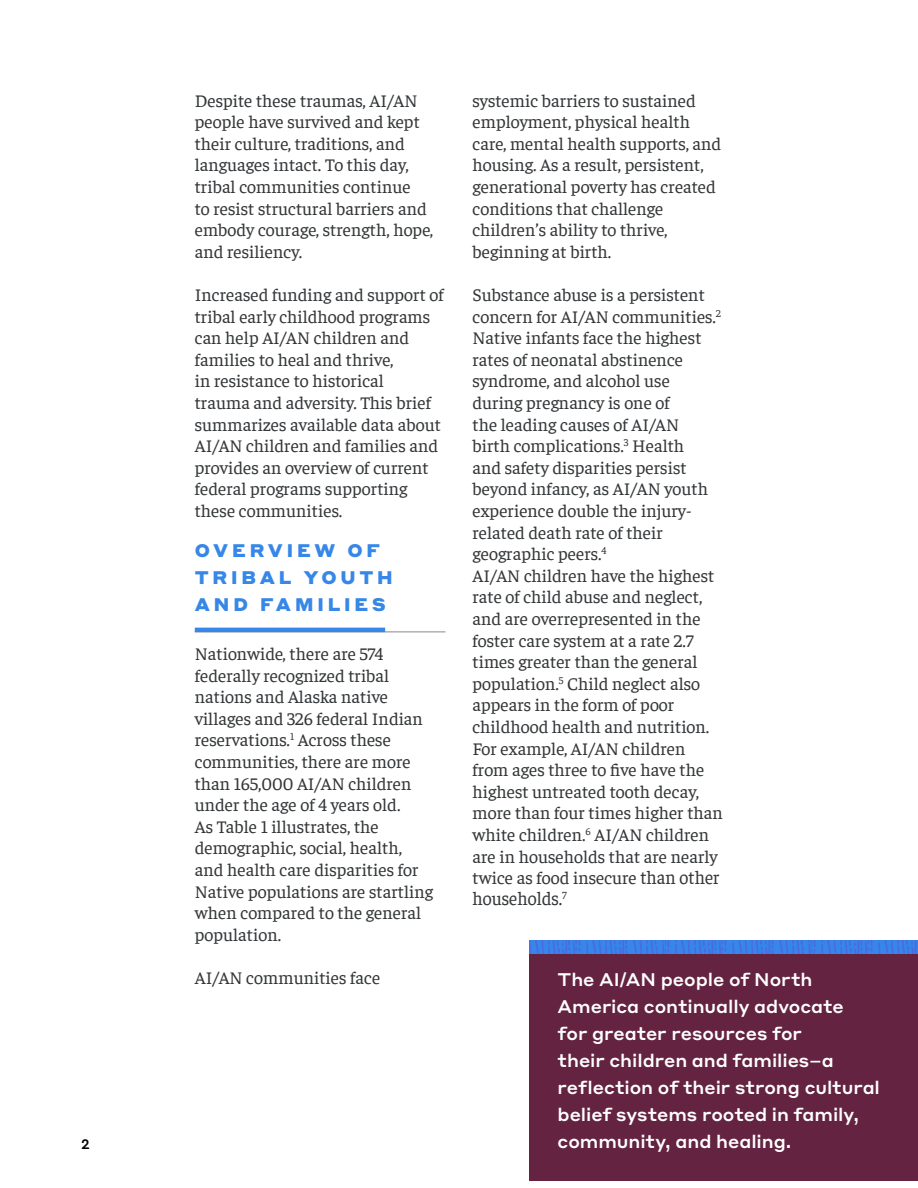
<style>
.page{position:relative;width:918px;height:1188px;background:#fff}
.page>*{position:absolute;margin:0;border:0;box-sizing:border-box;transform-origin:0 0}
.t1{font:19.05px "Faustina";color:#333638;scale:.94 1}
.t2{font:18px/21.6px "Faustina";color:#333638}
.Pullquote_Box_-_Righ{font:500 18px/27px "Styrene A";letter-spacing:-.005em;color:#fff}
.H2_-_Subtitles{font:900 18px/27px "Styrene A";letter-spacing:.215em;color:#3687e7}
.t3{font:500 13.5px "Styrene A";color:#010203}
.s1{color:#323537}
.s2{font-size:19.05px}
</style>
<div class="page">
<img style="left:529px;top:941px;width:389px;height:13px">
<div style="left:529px;top:954px;width:389px;height:226px;background:#642340"></div>
<hr style="left:195px;top:631px;width:251px;height:1px;background:#939598">
<hr style="left:195px;top:628px;width:190px;height:4px;background:#3687e7">
<p class="t3" style="left:81px;top:1133px;width:10px">2</p>
<p class="t2" style="left:195px;top:88px;width:240px"><span class="s1">Despite these</span> traumas, AI/AN people have survived and kept their culture, traditions, and languages intact. To this day, tribal communities continue<br>to resist structural barriers and embody courage, strength, hope, and resiliency.</p>
<p class="t2" style="left:195px;top:283px;width:251px">Increased funding and support of tribal early childhood programs can help AI/AN children and families to heal and thrive,<br>in resistance to historical<br>trauma and adversity. This brief summarizes available data about<br>AI/AN children and families and provides an overview of current federal programs supporting these communities.</p>
<p class="H2_-_Subtitles" style="left:195px;top:536px;width:199px">OVERVIEW OF<br>TRIBAL YOUTH<br>AND FAMILIES</p>
<p class="t2" style="left:195px;top:642px;width:240px">Nationwide, there are 574 federally recognized tribal nations and Alaska native villages and 326 federal Indian reservations.<sup>1</sup> Across these communities, there are more than 165,000 AI/AN children under the age of 4 years old.<br>As Table 1 illustrates, the demographic, social, health, and health care disparities for<br>Native populations are startling when compared to the general population.</p>
<p class="t2" style="left:195px;top:966px;width:187px">AI/AN communities face</p>
<p class="t2" style="left:472px;top:88px;width:250px">systemic barriers to sustained employment, physical health care, mental health supports, and housing. As a result, persistent, generational poverty has created conditions that challenge children’s ability to thrive, beginning at birth.</p>
<p class="t2" style="left:472px;top:283px;width:252px">Substance abuse is a persistent concern for AI/AN communities.<sup>2<br></sup>Native infants face the highest rates of neonatal abstinence syndrome, and alcohol use during pregnancy is one of<br>the leading causes of AI/AN<br>birth complications.<sup>3</sup> Health<br>and safety disparities persist beyond infancy, as AI/AN youth experience double the injury&shy;related death rate of their geographic peers.<sup>4<br></sup>AI/AN children have the highest rate of child abuse and neglect, and are overrepresented in the foster care system at a rate 2.7 times greater than the general population.<sup>5</sup> Child neglect also appears in the form of poor childhood health and nutrition.<br>For example, AI/AN children from ages three to five have the highest untreated tooth decay, more than four times higher than white children.<sup>6</sup> AI/AN children are in households that are nearly twice as food insecure <span class="s2">than other</span></p>
<p class="t1" style="left:472px;top:886px;width:102px">households.<sup>7</sup></p>
<p class="Pullquote_Box_-_Righ" style="left:558px;top:965px;width:324px">The AI/AN people of North<br>America continually advocate<br>for greater resources for<br>their children and families–a reflection of their strong cultural belief systems rooted in family, community, and healing.</p>
</div>
